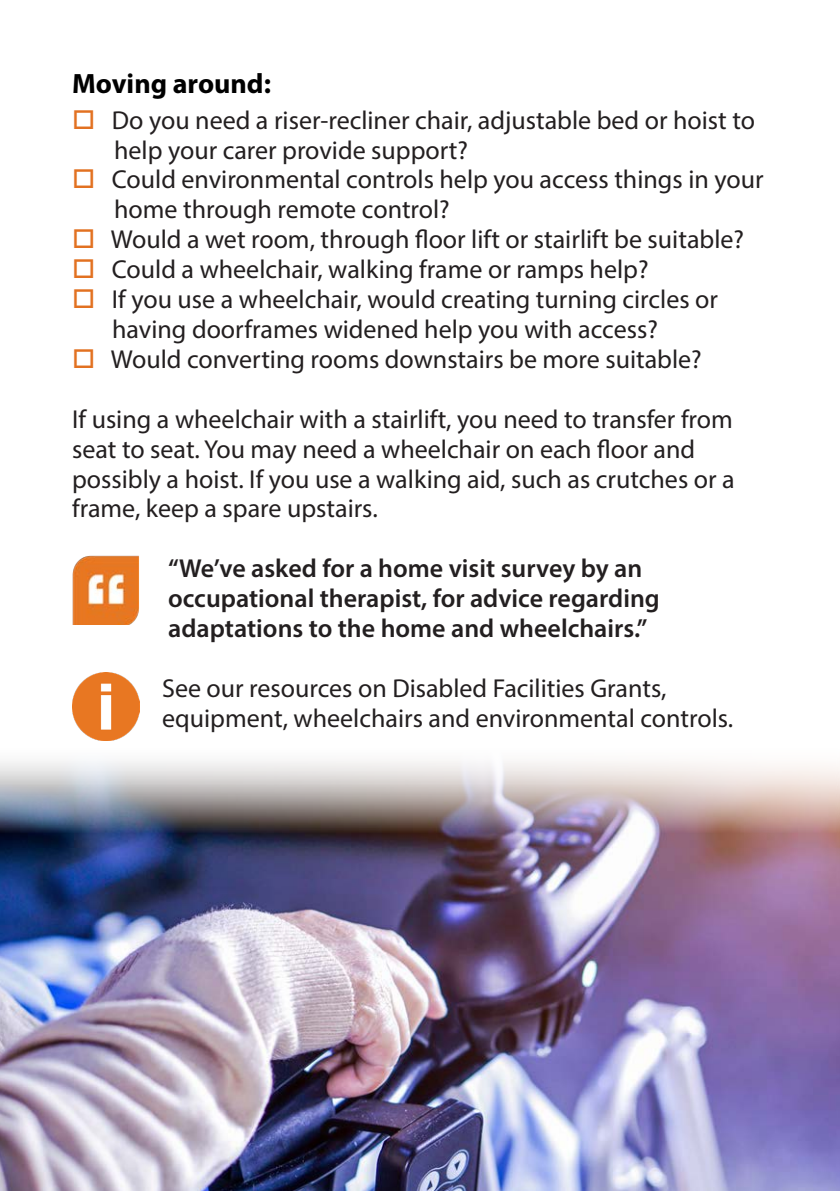
<style>
.page{position:relative;width:840px;height:1191px;background:#fff}
.page>*{position:absolute;margin:0;border:0;box-sizing:border-box;transform-origin:0 0}
.body{font:700 28px "Myriad Pro";color:#000}
.body-2{font:26px/29.8px "Myriad Pro";color:#231f20}
.body-3{font:600 26px/29.8px "Myriad Pro";color:#231f20}
.s1{color:#e27121}
</style>
<div class="page">
<img style="left:72px;top:555px;width:68px;height:69px">
<img style="left:72px;top:672px;width:68px;height:68px">
<img style="left:0;top:761px;width:839px;height:430px">
<p class="body" style="left:72px;top:65px;width:200px">Moving around:</p>
<p class="body-2" style="left:114px;top:104px;width:642px;text-indent:-42px"><span class="s1">□</span> Do you need a riser-recliner chair, adjustable bed or hoist to help your carer provide support?</p>
<p class="body-2" style="left:114px;top:164px;width:650px;text-indent:-42px"><span class="s1">□</span> Could environmental controls help you access things in your home through remote control?</p>
<p class="body-2" style="left:72px;top:224px;width:673px"><span class="s1">□</span> Would a wet room, through floor lift or stairlift be suitable?</p>
<p class="body-2" style="left:72px;top:254px;width:577px"><span class="s1">□</span> Could a wheelchair, walking frame or ramps help?</p>
<p class="body-2" style="left:112px;top:284px;width:607px;text-indent:-40px"><span class="s1">□</span> If you use a wheelchair, would creating turning circles or having doorframes widened help you with access?</p>
<p class="body-2" style="left:72px;top:344px;width:631px"><span class="s1">□</span> Would converting rooms downstairs be more suitable?</p>
<p class="body-2" style="left:72px;top:404px;width:663px">If using a wheelchair with a stairlift, you need to transfer from seat to seat. You may need a wheelchair on each floor and possibly a hoist. If you use a walking aid, such as crutches or a frame, keep a spare upstairs.</p>
<p class="body-3" style="left:168px;top:553px;width:493px">“We’ve asked for a home visit survey by an occupational therapist, for advice regarding adaptations to the home and wheelchairs.”</p>
<p class="body-2" style="left:162px;top:673px;width:572px">See our resources on Disabled Facilities Grants, equipment, wheelchairs and environmental controls.</p>
</div>
